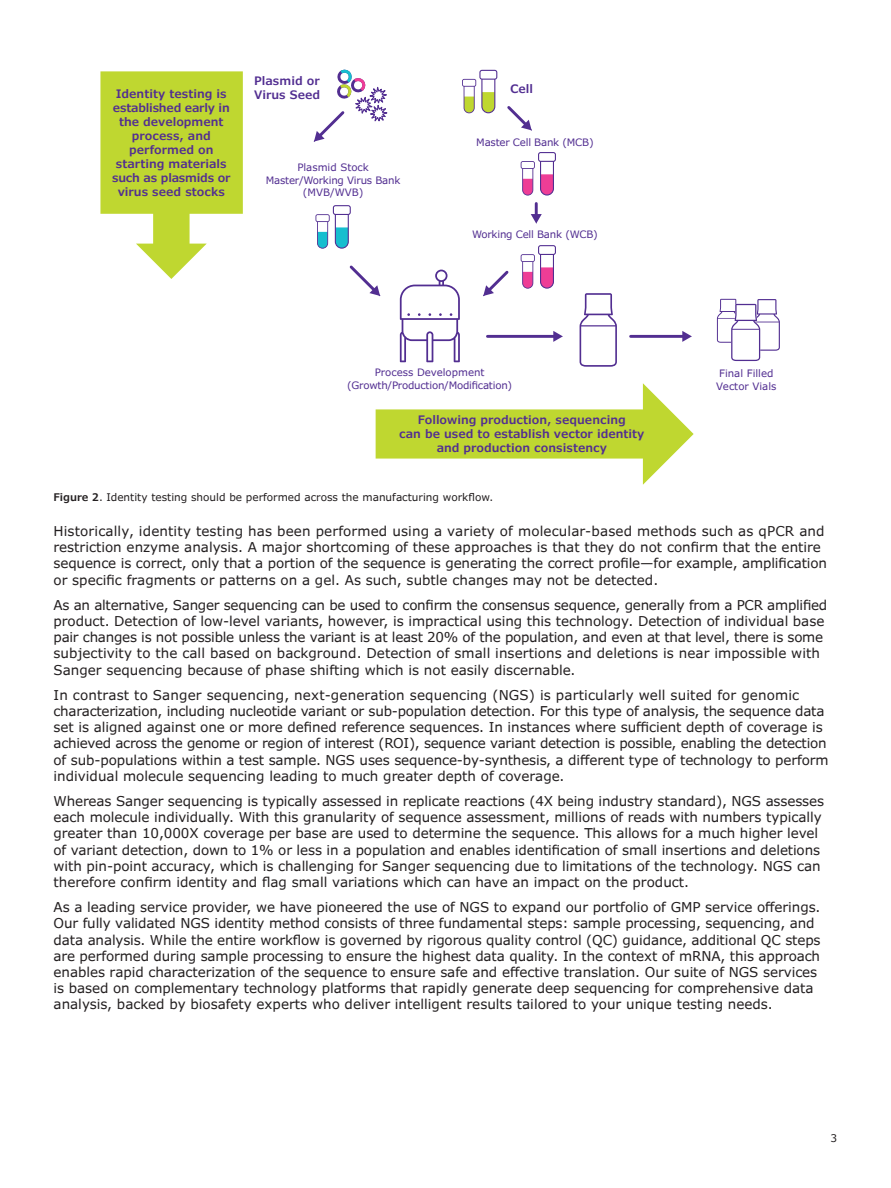
<style>
.page{position:relative;width:891px;height:1188px;background:#fff}
.page>*{position:absolute;margin:0;border:0;box-sizing:border-box;transform-origin:0 0}
.t1{font:13.5px/16.2px "Verdana Pro";letter-spacing:-.005em;color:#231f20}
.t2{font:600 11.7px/14px "Verdana Pro";color:#522e91;text-align:center}
.t3{font:10.5px "Verdana Pro";color:#231f20}
.t4{font:10.2px/12.3px "Verdana Pro";letter-spacing:-.02em;color:#522e91;text-align:center}
.t5{font:10.2px/12.3px "Verdana Pro";color:#522e91}
.s1{font-weight:600}
</style>
<div class="page">
<svg style="left:376px;top:383px;width:318px;height:102px"></svg>
<svg style="left:100px;top:71px;width:143px;height:208px"></svg>
<hr style="left:487px;top:335px;width:68px;height:3px;background:#522e91">
<svg style="left:553px;top:331px;width:10px;height:11px"></svg>
<hr style="left:631px;top:335px;width:53px;height:3px;background:#522e91">
<svg style="left:682px;top:331px;width:10px;height:11px"></svg>
<svg style="left:349px;top:265px;width:31px;height:31px"></svg>
<svg style="left:483px;top:270px;width:26px;height:26px"></svg>
<svg style="left:507px;top:106px;width:25px;height:24px"></svg>
<svg style="left:531px;top:204px;width:11px;height:20px"></svg>
<svg style="left:580px;top:293px;width:37px;height:74px"></svg>
<svg style="left:717px;top:299px;width:63px;height:62px"></svg>
<svg style="left:400px;top:270px;width:60px;height:92px"></svg>
<svg style="left:462px;top:70px;width:35px;height:43px"></svg>
<svg style="left:315px;top:205px;width:36px;height:44px"></svg>
<svg style="left:521px;top:152px;width:35px;height:44px"></svg>
<svg style="left:521px;top:245px;width:35px;height:44px"></svg>
<svg style="left:314px;top:69px;width:74px;height:73px"></svg>
<p class="t2" style="left:112px;top:87px;width:120px">Identity testing is established early in the development process, and performed on starting materials such as plasmids or virus seed stocks</p>
<p class="t2" style="left:254px;top:74px;width:67px;text-align:left">Plasmid or<br>Virus Seed</p>
<p class="t2" style="left:510px;top:82px;width:25px">Cell</p>
<p class="t4" style="left:476px;top:136px;width:119px">Master Cell Bank (MCB)</p>
<p class="t4" style="left:266px;top:162px;width:136px">Plasmid Stock<br>Master/Working Virus Bank (MVB/WVB)</p>
<p class="t4" style="left:472px;top:229px;width:127px">Working Cell Bank (WCB)</p>
<p class="t4" style="left:347px;top:367px;width:167px">Process Development (Growth/Production/Modification)</p>
<p class="t5" style="left:716px;top:368px;width:62px">Final Filled<br>Vector Vials</p>
<p class="t2" style="left:399px;top:413px;width:247px">Following production, sequencing<br>can be used to establish vector identity and production consistency</p>
<p class="t3" style="left:54px;top:491px;width:441px"><span class="s1">Figure 2</span>. Identity testing should be performed across the manufacturing workflow.</p>
<p class="t1" style="left:54px;top:523px;width:775px">Historically, identity testing has been performed using a variety of molecular-based methods such as qPCR and restriction enzyme analysis. A major shortcoming of these approaches is that they do not confirm that the entire sequence is correct, only that a portion of the sequence is generating the correct profile—for example, amplification or specific fragments or patterns on a gel. As such, subtle changes may not be detected.</p>
<p class="t1" style="left:54px;top:597px;width:775px">As an alternative, Sanger sequencing can be used to confirm the consensus sequence, generally from a PCR amplified product. Detection of low-level variants, however, is impractical using this technology. Detection of individual base pair changes is not possible unless the variant is at least 20% of the population, and even at that level, there is some subjectivity to the call based on background. Detection of small insertions and deletions is near impossible with Sanger sequencing because of phase shifting which is not easily discernable.</p>
<p class="t1" style="left:54px;top:687px;width:777px">In contrast to Sanger sequencing, next-generation sequencing (NGS) is particularly well suited for genomic characterization, including nucleotide variant or sub-population detection. For this type of analysis, the sequence data set is aligned against one or more defined reference sequences. In instances where sufficient depth of coverage is achieved across the genome or region of interest (ROI), sequence variant detection is possible, enabling the detection of sub-populations within a test sample. NGS uses sequence-by-synthesis, a different type of technology to perform individual molecule sequencing leading to much greater depth of coverage.</p>
<p class="t1" style="left:54px;top:793px;width:772px">Whereas Sanger sequencing is typically assessed in replicate reactions (4X being industry standard), NGS assesses each molecule individually. With this granularity of sequence assessment, millions of reads with numbers typically greater than 10,000X coverage per base are used to determine the sequence. This allows for a much higher level of variant detection, down to 1% or less in a population and enables identification of small insertions and deletions with pin-point accuracy, which is challenging for Sanger sequencing due to limitations of the technology. NGS can therefore confirm identity and flag small variations which can have an impact on the product.</p>
<p class="t1" style="left:54px;top:899px;width:769px">As a leading service provider, we have pioneered the use of NGS to expand our portfolio of GMP service offerings.<br>Our fully validated NGS identity method consists of three fundamental steps: sample processing, sequencing, and data analysis. While the entire workflow is governed by rigorous quality control (QC) guidance, additional QC steps are performed during sample processing to ensure the highest data quality. In the context of mRNA, this approach enables rapid characterization of the sequence to ensure safe and effective translation. Our suite of NGS services is based on complementary technology platforms that rapidly generate deep sequencing for comprehensive data analysis, backed by biosafety experts who deliver intelligent results tailored to your unique testing needs.</p>
<p class="t3" style="left:831px;top:1131px;width:8px">3</p>
</div>
